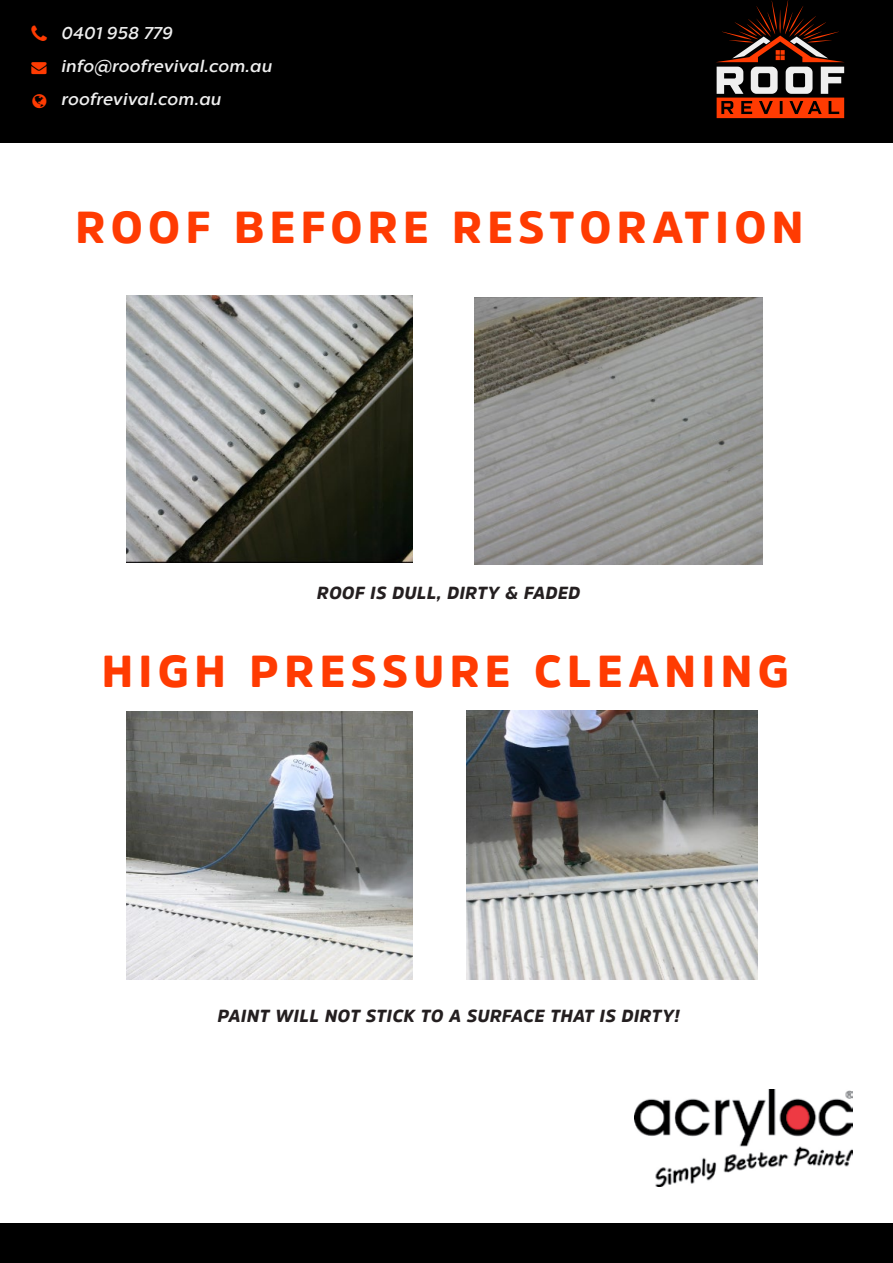
<style>
.page{position:relative;width:893px;height:1263px;background:#fff}
.page>*{position:absolute;margin:0;border:0;box-sizing:border-box;transform-origin:0 0}
.t1{font:900 44.55px "Amsi Pro";letter-spacing:.12em;color:#ff3b02}
.t2{font:italic 900 17.4px "Amsi Pro";letter-spacing:.02em;color:#241f20}
.t3{font:16.95px/33.2px "Chronica Pro Medium It";letter-spacing:.02em;color:#efefef}
</style>
<div class="page">
<div style="left:0;top:0;width:893px;height:142px;background:#000"></div>
<svg style="left:716px;top:0;width:129px;height:118px"></svg>
<img style="left:634px;top:1089px;width:219px;height:98px">
<div style="left:0;top:1223px;width:893px;height:40px;background:#000"></div>
<img style="left:126px;top:296px;width:287px;height:266px">
<img style="left:475px;top:297px;width:287px;height:267px">
<img style="left:126px;top:712px;width:287px;height:267px">
<img style="left:467px;top:711px;width:291px;height:268px">
<p class="t3" style="left:61px;top:16px;width:212px">0401 958 779 info@roofrevival.com.au roofrevival.com.au</p>
<h1 class="t1" style="left:76px;top:196px;width:729px">ROOF BEFORE RESTORATION</h1>
<p class="t2" style="left:317px;top:580px;width:265px">ROOF IS DULL, DIRTY &amp; FADED</p>
<h1 class="t1" style="left:102px;top:640px;width:689px">HIGH PRESSURE CLEANING</h1>
<p class="t2" style="left:218px;top:1003px;width:464px">PAINT WILL NOT STICK TO A SURFACE THAT IS DIRTY!</p>
</div>
